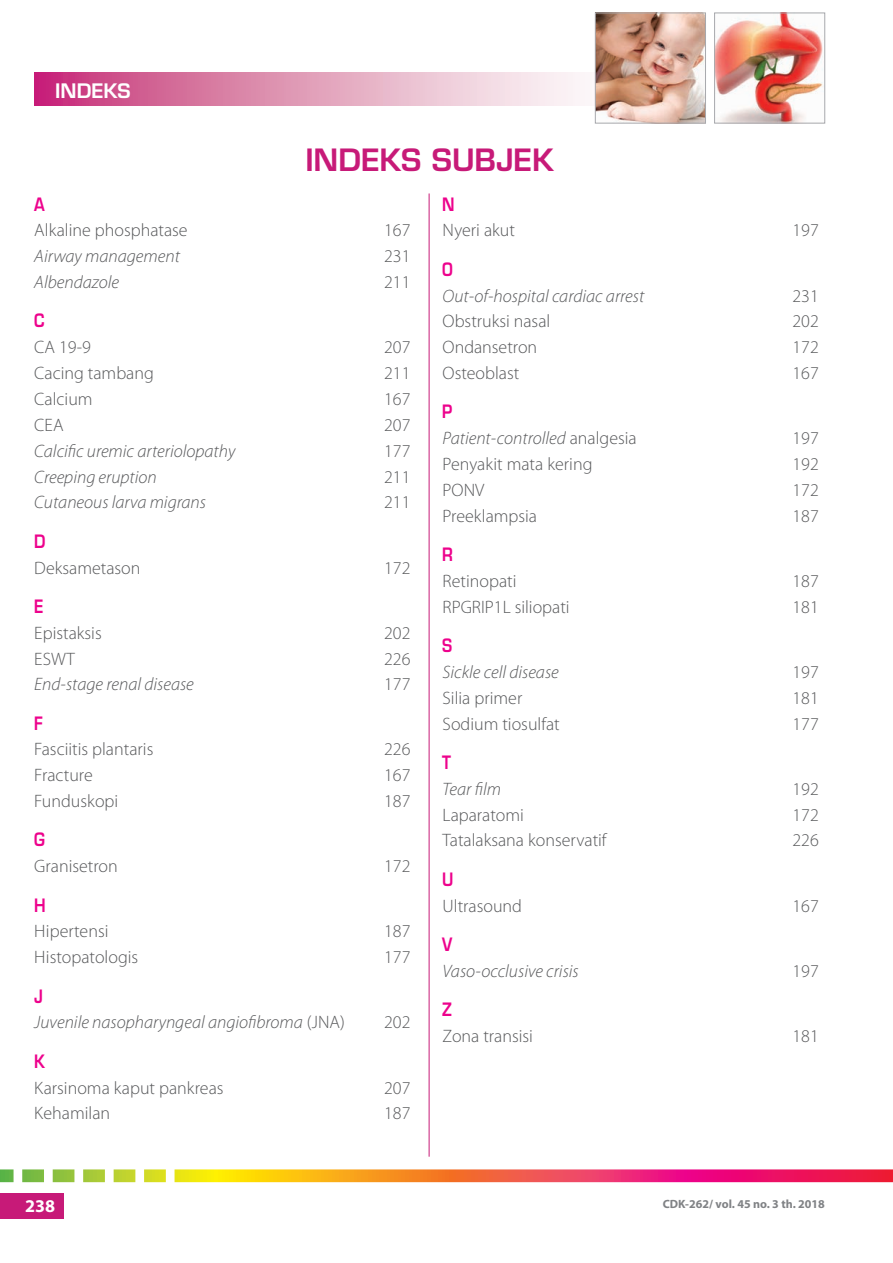
<style>
.page{position:relative;width:893px;height:1263px;background:#fff}
.page>*{position:absolute;margin:0;border:0;box-sizing:border-box;transform-origin:0 0}
.t1{font:600 30px "Eurostile LT Std";color:#c71a78}
.t2{font:600 19.5px "Eurostile LT Std";color:#fff}
.t3{font:300 18px "Myriad Pro";color:#57585a}
.t4{font:italic 300 18px "Myriad Pro";color:#57585a}
.t5{font:600 18px "Eurostile LT Std";color:#ed028c;scale:.83 1}
.t6{font:700 18px "Myriad Pro";color:#fff}
.t7{font:700 12px "Myriad Pro";color:#808285}
.s1{font-style:normal}
</style>
<div class="page">
<svg style="left:34px;top:72px;width:561px;height:34px;background:#e19bb9"></svg>
<img style="left:716px;top:15px;width:107px;height:106px">
<div style="left:714px;top:13px;width:111px;height:110px;border:1px solid #a8a9ad"></div>
<img style="left:597px;top:15px;width:107px;height:106px">
<div style="left:595px;top:13px;width:111px;height:110px;border:1px solid #a8a9ad"></div>
<div style="left:0;top:1193px;width:64px;height:25px;background:#c71a78"></div>
<svg style="left:0;top:1169px;width:893px;height:13px;background:#e87d51"></svg>
<hr style="left:429px;top:193px;width:1px;height:964px;background:#c71a78">
<p class="t2" style="left:55px;top:79px;width:77px">INDEKS</p>
<h1 class="t1" style="left:305px;top:142px;width:250px">INDEKS SUBJEK</h1>
<p class="t5" style="left:34px;top:193px;width:14px">A</p>
<p class="t3" style="left:34px;top:221px;width:155px">Alkaline phosphatase</p>
<p class="t3" style="left:384px;top:221px;width:28px">167</p>
<p class="t4" style="left:34px;top:245px;width:147px">Airway management</p>
<p class="t3" style="left:384px;top:246px;width:28px">231</p>
<p class="t4" style="left:34px;top:271px;width:86px">Albendazole</p>
<p class="t3" style="left:384px;top:272px;width:28px">211</p>
<p class="t5" style="left:34px;top:310px;width:14px">C</p>
<p class="t3" style="left:34px;top:337px;width:58px">CA 19-9</p>
<p class="t3" style="left:384px;top:337px;width:28px">207</p>
<p class="t3" style="left:34px;top:363px;width:121px">cacing tambang</p>
<p class="t3" style="left:384px;top:363px;width:28px">211</p>
<p class="t3" style="left:34px;top:389px;width:60px">calcium</p>
<p class="t3" style="left:384px;top:389px;width:28px">167</p>
<p class="t3" style="left:34px;top:415px;width:31px">CEA</p>
<p class="t3" style="left:384px;top:415px;width:28px">207</p>
<p class="t4" style="left:34px;top:440px;width:203px">Calcific uremic arteriolopathy</p>
<p class="t3" style="left:384px;top:441px;width:28px">177</p>
<p class="t4" style="left:34px;top:466px;width:124px">creeping eruption</p>
<p class="t3" style="left:384px;top:467px;width:28px">211</p>
<p class="t4" style="left:34px;top:492px;width:173px">cutaneous larva migrans</p>
<p class="t3" style="left:384px;top:492px;width:28px">211</p>
<p class="t5" style="left:34px;top:530px;width:15px">D</p>
<p class="t3" style="left:34px;top:558px;width:108px">Deksametason</p>
<p class="t3" style="left:384px;top:558px;width:28px">172</p>
<p class="t5" style="left:34px;top:595px;width:13px">E</p>
<p class="t3" style="left:34px;top:623px;width:69px">Epistaksis</p>
<p class="t3" style="left:384px;top:623px;width:28px">202</p>
<p class="t3" style="left:34px;top:649px;width:42px">ESWT</p>
<p class="t3" style="left:384px;top:649px;width:28px">226</p>
<p class="t4" style="left:34px;top:673px;width:161px">end-stage renal disease</p>
<p class="t3" style="left:384px;top:674px;width:28px">177</p>
<p class="t5" style="left:34px;top:712px;width:12px">F</p>
<p class="t3" style="left:34px;top:740px;width:121px">fasciitis plantaris</p>
<p class="t3" style="left:384px;top:740px;width:28px">226</p>
<p class="t3" style="left:34px;top:765px;width:60px">fracture</p>
<p class="t3" style="left:384px;top:765px;width:28px">167</p>
<p class="t3" style="left:34px;top:791px;width:86px">Funduskopi</p>
<p class="t3" style="left:384px;top:791px;width:28px">187</p>
<p class="t5" style="left:34px;top:828px;width:15px">G</p>
<p class="t3" style="left:34px;top:856px;width:85px">granisetron</p>
<p class="t3" style="left:384px;top:856px;width:28px">172</p>
<p class="t5" style="left:34px;top:894px;width:15px">H</p>
<p class="t3" style="left:34px;top:921px;width:76px">h ipertensi</p>
<p class="t3" style="left:384px;top:921px;width:28px">187</p>
<p class="t3" style="left:34px;top:947px;width:105px">h istopatologis</p>
<p class="t3" style="left:384px;top:947px;width:28px">177</p>
<p class="t5" style="left:34px;top:985px;width:12px">J</p>
<p class="t4" style="left:34px;top:1011px;width:312px">juvenile nasopharyngeal angiofibroma <span class="s1">(JNA)</span></p>
<p class="t3" style="left:384px;top:1012px;width:28px">202</p>
<p class="t5" style="left:34px;top:1050px;width:14px">K</p>
<p class="t3" style="left:34px;top:1078px;width:191px">karsinoma kaput pankreas</p>
<p class="t3" style="left:384px;top:1078px;width:28px">207</p>
<p class="t3" style="left:34px;top:1103px;width:78px">kehamilan</p>
<p class="t3" style="left:384px;top:1103px;width:28px">187</p>
<p class="t5" style="left:442px;top:193px;width:16px">N</p>
<p class="t3" style="left:442px;top:221px;width:74px">Nyeri akut</p>
<p class="t3" style="left:792px;top:221px;width:28px">197</p>
<p class="t5" style="left:442px;top:258px;width:14px">O</p>
<p class="t4" style="left:442px;top:285px;width:203px">out-of-hospital cardiac arrest</p>
<p class="t3" style="left:792px;top:286px;width:28px">231</p>
<p class="t3" style="left:442px;top:311px;width:109px">obstruksi nasal</p>
<p class="t3" style="left:792px;top:311px;width:28px">202</p>
<p class="t3" style="left:442px;top:337px;width:96px">ondansetron</p>
<p class="t3" style="left:792px;top:337px;width:28px">172</p>
<p class="t3" style="left:442px;top:363px;width:78px">osteoblast</p>
<p class="t3" style="left:792px;top:363px;width:28px">167</p>
<p class="t5" style="left:442px;top:400px;width:14px">P</p>
<p class="t4" style="left:442px;top:427px;width:196px">patient-controlled <span class="s1">analgesia</span></p>
<p class="t3" style="left:792px;top:428px;width:28px">197</p>
<p class="t3" style="left:442px;top:454px;width:152px">Penyakit mata kering</p>
<p class="t3" style="left:792px;top:454px;width:28px">192</p>
<p class="t3" style="left:442px;top:480px;width:43px">PONV</p>
<p class="t3" style="left:792px;top:480px;width:28px">172</p>
<p class="t3" style="left:442px;top:506px;width:96px">preeklampsia</p>
<p class="t3" style="left:792px;top:506px;width:28px">187</p>
<p class="t5" style="left:442px;top:543px;width:15px">R</p>
<p class="t3" style="left:442px;top:571px;width:76px">retinopati</p>
<p class="t3" style="left:792px;top:571px;width:28px">187</p>
<p class="t3" style="left:442px;top:597px;width:129px">RPGRIP1L siliopati</p>
<p class="t3" style="left:792px;top:597px;width:28px">181</p>
<p class="t5" style="left:442px;top:634px;width:14px">S</p>
<p class="t4" style="left:442px;top:661px;width:118px">sickle cell disease</p>
<p class="t3" style="left:792px;top:662px;width:28px">197</p>
<p class="t3" style="left:442px;top:688px;width:81px">silia primer</p>
<p class="t3" style="left:792px;top:688px;width:28px">181</p>
<p class="t3" style="left:442px;top:714px;width:119px">sodium tiosulfat</p>
<p class="t3" style="left:792px;top:714px;width:28px">177</p>
<p class="t5" style="left:442px;top:751px;width:12px">T</p>
<p class="t4" style="left:442px;top:778px;width:60px">tear film</p>
<p class="t3" style="left:792px;top:779px;width:28px">192</p>
<p class="t3" style="left:442px;top:805px;width:83px">laparatomi</p>
<p class="t3" style="left:792px;top:805px;width:28px">172</p>
<p class="t3" style="left:442px;top:830px;width:166px">tatalaksana konservatif</p>
<p class="t3" style="left:792px;top:830px;width:28px">226</p>
<p class="t5" style="left:442px;top:868px;width:15px">U</p>
<p class="t3" style="left:442px;top:896px;width:81px">u ltrasound</p>
<p class="t3" style="left:792px;top:896px;width:28px">167</p>
<p class="t5" style="left:442px;top:933px;width:14px">V</p>
<p class="t4" style="left:442px;top:960px;width:138px">vaso-occlusive crisis</p>
<p class="t3" style="left:792px;top:961px;width:28px">197</p>
<p class="t5" style="left:442px;top:998px;width:13px">Z</p>
<p class="t3" style="left:442px;top:1026px;width:92px">zona transisi</p>
<p class="t3" style="left:792px;top:1026px;width:28px">181</p>
<p class="t6" style="left:25px;top:1194px;width:31px">238</p>
<p class="t7" style="left:663px;top:1196px;width:164px">CDK-262/ vol. 45 no. 3 th. 2018</p>
</div>
